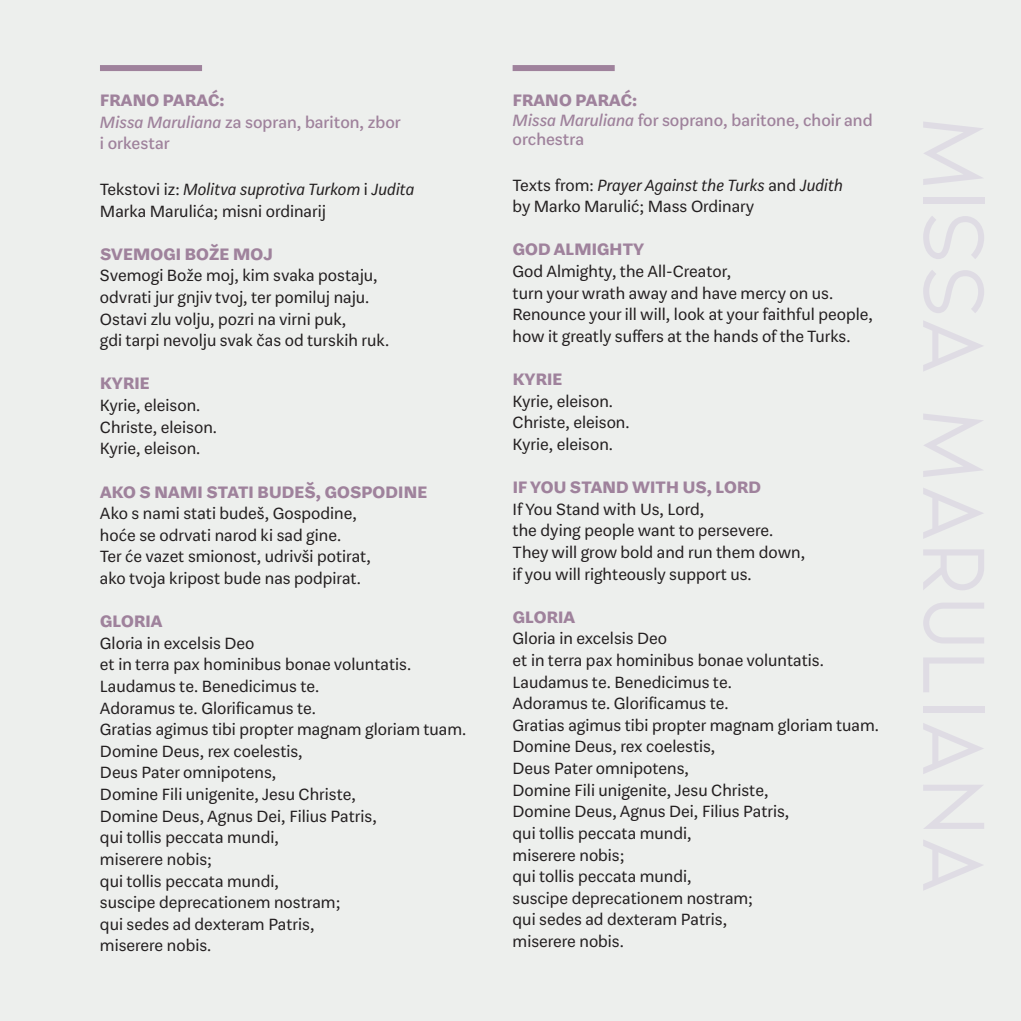
<style>
.page{position:relative;width:1021px;height:1021px;background:#fff}
.page>*{position:absolute;margin:0;border:0;box-sizing:border-box;transform-origin:0 0}
.t1{font:18px/21.6px "Mote";color:#231f20}
.t2{font:18px "Mote Bld";letter-spacing:.01em;color:#9f829c}
.t3{font:500 18px/21.6px "Mote";color:#9f829c}
.s1{font-family:"Mote Med Ita";font-weight:400}
.s2{font-style:italic}
</style>
<div class="page">
<div style="left:0;top:0;width:1020px;height:1020px;background:#edefed"></div>
<div style="left:512px;top:65px;width:102px;height:6px;background:#9f829c"></div>
<div style="left:100px;top:65px;width:102px;height:6px;background:#9f829c"></div>
<p class="t2" style="left:100px;top:89px;width:126px">FRANO PARAĆ:</p>
<p class="t3" style="left:100px;top:111px;width:302px"><span class="s1">Missa Maruliana</span> za sopran, bariton, zbor i orkestar</p>
<p class="t1" style="left:100px;top:179px;width:316px">Tekstovi iz: <span class="s2">Molitva suprotiva Turkom</span> i <span class="s2">Judita<br></span>Marka Marulića; misni ordinarij</p>
<p class="t2" style="left:100px;top:242px;width:174px">SVEMOGI BOŽE MOJ</p>
<p class="t1" style="left:100px;top:265px;width:291px">Svemogi Bože moj, kim svaka postaju, odvrati jur gnjiv tvoj, ter pomiluj naju.<br>Ostavi zlu volju, pozri na virni puk,<br>gdi tarpi nevolju svak čas od turskih ruk.</p>
<p class="t2" style="left:100px;top:372px;width:51px">KYRIE</p>
<p class="t1" style="left:100px;top:395px;width:118px">Kyrie, eleison.<br>Christe, eleison.<br>Kyrie, eleison.</p>
<p class="t2" style="left:100px;top:480px;width:328px">AKO S NAMI STATI BUDEŠ, GOSPODINE</p>
<p class="t1" style="left:100px;top:503px;width:272px">Ako s nami stati budeš, Gospodine, hoće se odrvati narod ki sad gine.<br>Ter će vazet smionost, udrivši potirat, ako tvoja kripost bude nas podpirat.</p>
<p class="t2" style="left:100px;top:609px;width:64px">GLORIA</p>
<p class="t1" style="left:100px;top:632px;width:368px">Gloria in excelsis Deo<br>et in terra pax hominibus bonae voluntatis.<br>Laudamus te. Benedicimus te.<br>Adoramus te. Glorificamus te.<br>Gratias agimus tibi propter magnam gloriam tuam.<br>Domine Deus, rex coelestis,<br>Deus Pater omnipotens,<br>Domine Fili unigenite, Jesu Christe,<br>Domine Deus, Agnus Dei, Filius Patris,<br>qui tollis peccata mundi,<br>miserere nobis;<br>qui tollis peccata mundi,<br>suscipe deprecationem nostram;<br>qui sedes ad dexteram Patris,<br>miserere nobis.</p>
<p class="t2" style="left:512px;top:89px;width:126px">FRANO PARAĆ:</p>
<p class="t3" style="left:512px;top:110px;width:361px;line-height:19.5px"><span class="s1">Missa Maruliana</span> for soprano, baritone, choir and orchestra</p>
<p class="t1" style="left:512px;top:174px;width:332px">Texts from: <span class="s2">Prayer Against the Turks</span> and <span class="s2">Judith </span>by Marko Marulić; Mass Ordinary</p>
<p class="t2" style="left:512px;top:238px;width:133px">GOD ALMIGHTY</p>
<p class="t1" style="left:512px;top:261px;width:362px">God Almighty, the All-Creator,<br>turn your wrath away and have mercy on us.<br>Renounce your ill will, look at your faithful people, how it greatly suffers at the hands of the Turks.</p>
<p class="t2" style="left:512px;top:368px;width:51px">KYRIE</p>
<p class="t1" style="left:512px;top:390px;width:118px">Kyrie, eleison.<br>Christe, eleison.<br>Kyrie, eleison.</p>
<p class="t2" style="left:512px;top:476px;width:250px">IF YOU STAND WITH US, LORD</p>
<p class="t1" style="left:512px;top:498px;width:294px">If You Stand with Us, Lord,<br>the dying people want to persevere.<br>They will grow bold and run them down, if you will righteously support us.</p>
<p class="t2" style="left:512px;top:605px;width:64px">GLORIA</p>
<p class="t1" style="left:512px;top:628px;width:368px">Gloria in excelsis Deo<br>et in terra pax hominibus bonae voluntatis.<br>Laudamus te. Benedicimus te.<br>Adoramus te. Glorificamus te.<br>Gratias agimus tibi propter magnam gloriam tuam.<br>Domine Deus, rex coelestis,<br>Deus Pater omnipotens,<br>Domine Fili unigenite, Jesu Christe,<br>Domine Deus, Agnus Dei, Filius Patris,<br>qui tollis peccata mundi,<br>miserere nobis;<br>qui tollis peccata mundi,<br>suscipe deprecationem nostram;<br>qui sedes ad dexteram Patris,<br>miserere nobis.</p>
</div>
